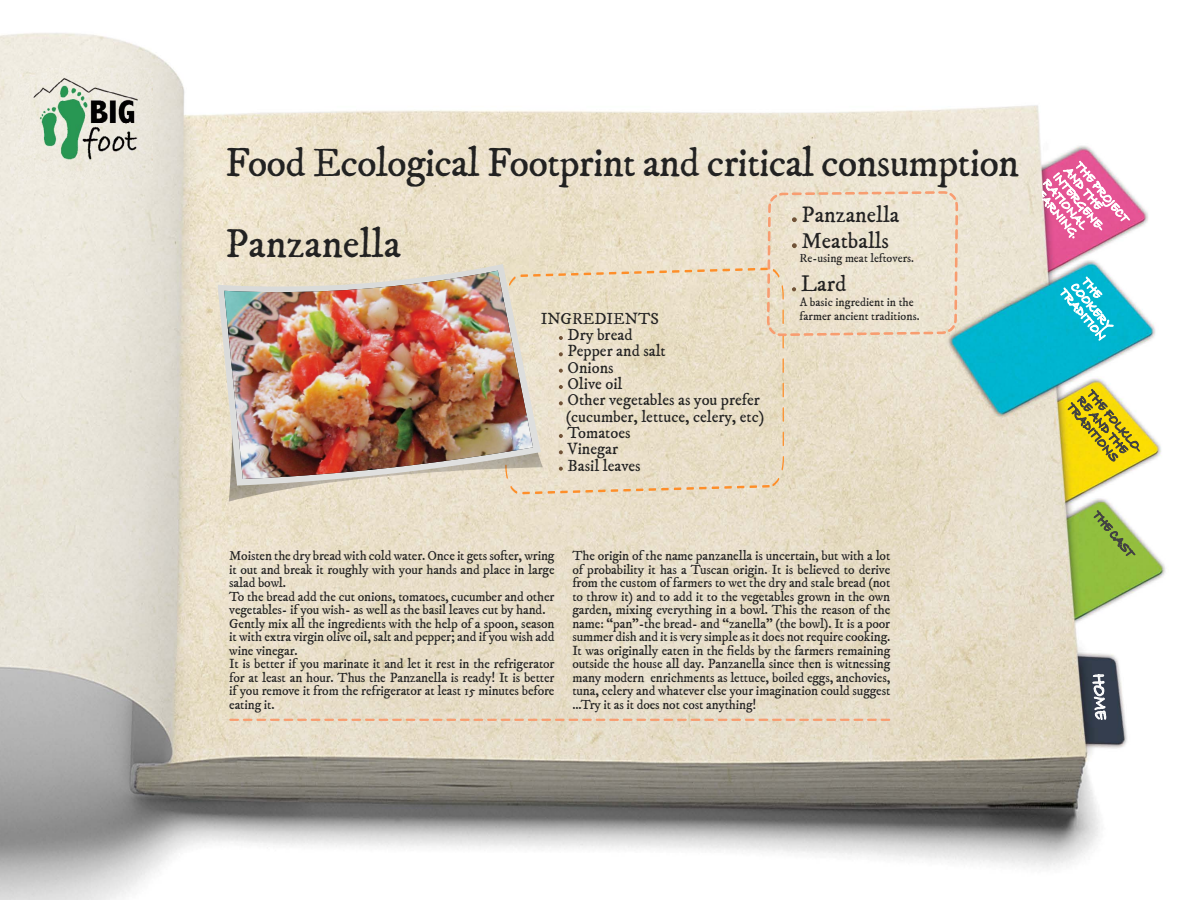
<style>
.page{position:relative;width:1200px;height:900px;background:#fff}
.page>*{position:absolute;margin:0;border:0;box-sizing:border-box;transform-origin:0 0}
.t1{font:40.5px "IM FELL DW Pica PRO Roman";letter-spacing:-.02em;color:#222}
.t2{font:40.5px "IM FELL DW Pica PRO Roman";color:#222}
.t3{font:22.65px "IM FELL DW Pica PRO Roman";color:#222}
.t4{font:22.5px "IM FELL DW Pica PRO Roman";color:#222}
.t5{font:18.75px "Bradley Hand ITCTT Bold";color:#fff;scale:.83 1}
.t6{font:16.35px "IM FELL DW Pica PRO Roman";color:#222}
.t7{font:14.1px/12px "Bradley Hand ITCTT Bold";color:#424242;scale:.83 1}
.t8{font:14.1px/12px "Bradley Hand ITCTT Bold";color:#fff;scale:.83 1}
.t9{font:13.5px/13.5px "IM FELL DW Pica PRO Roman";letter-spacing:-.01em;color:#222;text-align:justify}
.t10{font:12px "IM FELL DW Pica PRO Roman";color:#222}
</style>
<div class="page">
<img style="left:0;top:33px;width:1166px;height:867px">
<svg style="left:1092px;top:674px;width:16px;height:46px"></svg>
<svg style="left:498px;top:241px;width:293px;height:281px;background:#e9ddc5"></svg>
<svg style="left:219px;top:268px;width:324px;height:233px;background:#e3d8c3"></svg>
<svg style="left:218px;top:264px;width:323px;height:222px;background:#e5dcc9"></svg>
<img style="left:224px;top:271px;width:309px;height:208px">
<img style="left:18px;top:69px;width:134px;height:110px">
<svg style="left:230px;top:719px;width:659px;height:2px"></svg>
<svg style="left:756px;top:118px;width:213px;height:301px;background:#e9e0cc"></svg>
<svg style="left:1068px;top:388px;width:72px;height:79px;background:#d6c230"></svg>
<svg style="left:1094px;top:509px;width:42px;height:48px;background:#99b65e"></svg>
<svg style="left:1042px;top:161px;width:88px;height:77px"></svg>
<svg style="left:1060px;top:276px;width:54px;height:77px;background:#2ec1d7"></svg>
<p class="t1" style="left:225px;top:138px;width:796px">Food Ecological Footprint and critical consumption</p>
<p class="t2" style="left:225px;top:219px;width:177px">Panzanella</p>
<p class="t4" style="left:802px;top:201px;width:99px">Panzanella</p>
<p class="t4" style="left:802px;top:227px;width:89px">Meatballs</p>
<p class="t10" style="left:800px;top:251px;width:116px">Re-using meat leftovers.</p>
<p class="t3" style="left:801px;top:270px;width:47px">Lard</p>
<p class="t10" style="left:800px;top:294px;width:116px">A basic ingredient in the</p>
<p class="t10" style="left:800px;top:309px;width:121px">farmer ancient traditions.</p>
<p class="t6" style="left:541px;top:308px;width:120px">INGREDIENTS</p>
<p class="t6" style="left:568px;top:325px;width:67px">Dry bread</p>
<p class="t6" style="left:568px;top:341px;width:100px">Pepper and salt</p>
<p class="t6" style="left:568px;top:357px;width:48px">Onions</p>
<p class="t6" style="left:568px;top:374px;width:56px">Olive oil</p>
<p class="t6" style="left:568px;top:390px;width:194px">Other vegetables as you prefer</p>
<p class="t6" style="left:566px;top:406px;width:200px">(cucumber, lettuce, celery, etc)</p>
<p class="t6" style="left:568px;top:423px;width:65px">Tomatoes</p>
<p class="t6" style="left:568px;top:439px;width:52px">Vinegar</p>
<p class="t6" style="left:568px;top:455px;width:75px">Basil leaves</p>
<p class="t9" style="left:229px;top:549px;width:327px">Moisten the dry bread with cold water. Once it gets softer, wring it out and break it roughly with your hands and place in large salad bowl.</p>
<p class="t9" style="left:229px;top:590px;width:327px">To the bread add the cut onions, tomatoes, cucumber and other vegetables- if you wish- as well as the basil leaves cut by hand.</p>
<p class="t9" style="left:229px;top:617px;width:327px">Gently mix all the ingredients with the help of a spoon, season it with extra virgin olive oil, salt and pepper; and if you wish add wine vinegar.</p>
<p class="t9" style="left:229px;top:657px;width:327px">It is better if you marinate it and let it rest in the refrigerator for at least an hour. Thus the Panzanella is ready! It is better if you remove it from the refrigerator at least 15 minutes before eating it.</p>
<p class="t9" style="left:572px;top:549px;width:319px">The origin of the name panzanella is uncertain, but with a lot of probability it has a Tuscan origin. It is believed to derive from the custom of farmers to wet the dry and stale bread (not to throw it) and to add it to the vegetables grown in the own garden, mixing everything in a bowl. This the reason of the name: “pan”-the bread- and “zanella” (the bowl). It is a poor summer dish and it is very simple as it does not require cooking.<br>It was originally eaten in the fields by the farmers remaining outside the house all day. Panzanella since then is witnessing many modern enrichments as lettuce, boiled eggs, anchovies, tuna, celery and whatever else your imagination could suggest ...Try it as it does not cost anything!</p>
<p class="t8" style="left:1077px;top:278px;width:78px;rotate:50deg">COOKERY<br>TRADITION</p>
<p class="t7" style="left:1093px;top:385px;width:99px;rotate:50deg">THE FOLKLO-<br>RE AND THE<br>TRADITIONS</p>
<p class="t5" style="left:1113px;top:673px;width:57px;rotate:87deg">HOME</p>
</div>
